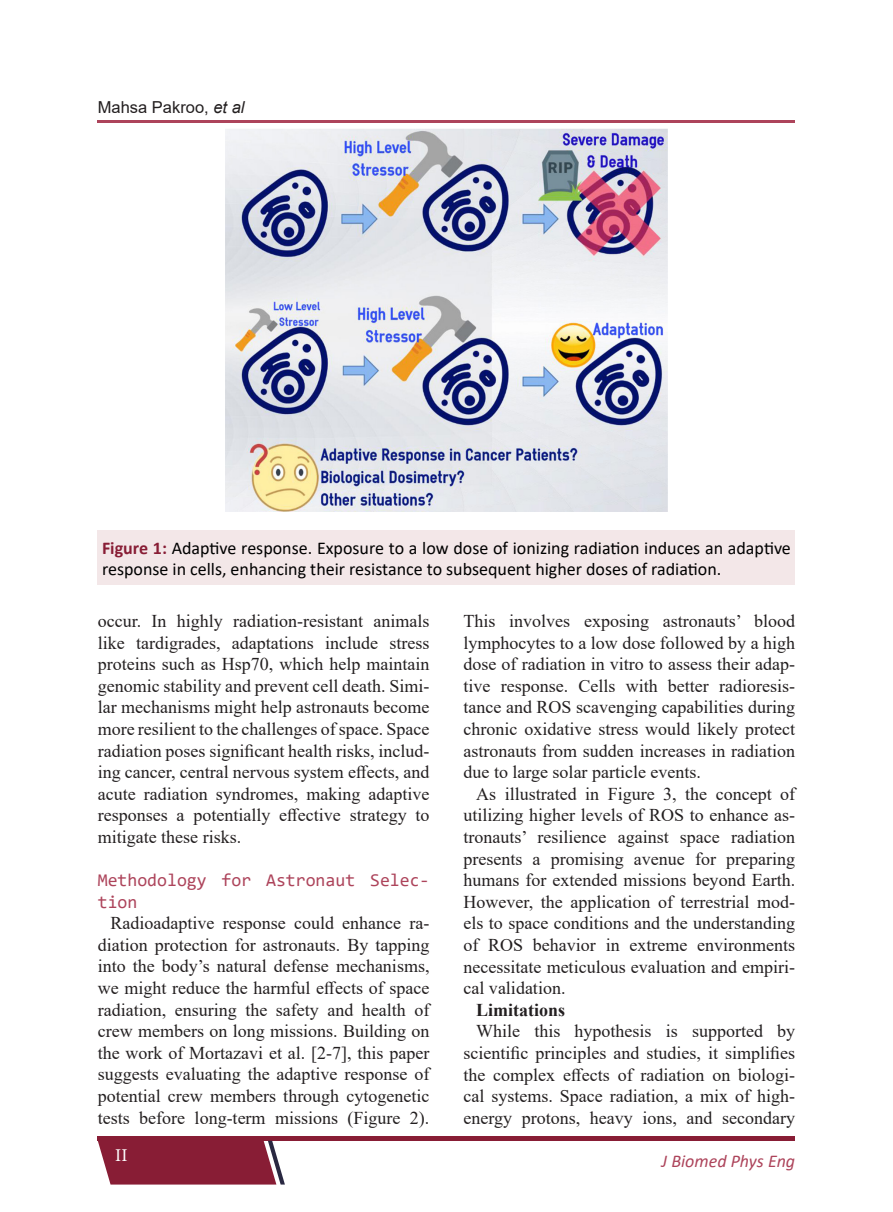
<style>
.page{position:relative;width:893px;height:1212px;background:#fff}
.page>*{position:absolute;margin:0;border:0;box-sizing:border-box;transform-origin:0 0}
.Body{font:18px/21.6px "Times New Roman";color:#231f20;text-align:justify}
.Figure{font:18px/21.6px "Calibri";color:#000}
.Body-2{font:18px/21.5px "Consolas";color:#ad445b}
.t1{font:italic 18px "Calibri";color:#ad445b}
.Body-3{font:700 18px "Times New Roman";color:#231f20}
.t2{font:18px "Minion Pro";color:#fff}
.Running_Author{font:16.5px "Arial";color:#231f20}
.s1{font-style:italic}
.s2{font-weight:700;color:#881d35}
</style>
<div class="page">
<div style="left:98px;top:1136px;width:697px;height:5px;background:#881d35"></div>
<svg style="left:98px;top:1141px;width:187px;height:43px"></svg>
<hr style="left:98px;top:120px;width:697px;height:2px;background:#ad445b">
<img style="left:225px;top:129px;width:443px;height:382px">
<div style="left:98px;top:530px;width:697px;height:55px;background:#f3e7e8"></div>
<p class="Running_Author" style="left:98px;top:96px;width:148px">Mahsa Pakroo, <span class="s1">et al</span></p>
<p class="Figure" style="left:102px;top:536px;width:690px"><span class="s2">Figure 1:</span> Adaptive response. Exposure to a low dose of ionizing radiation induces an adaptive response in cells, enhancing their resistance to subsequent higher doses of radiation.</p>
<p class="Body" style="left:98px;top:609px;width:333px">occur. In highly radiation-resistant animals like tardigrades, adaptations include stress proteins such as Hsp70, which help maintain genomic stability and prevent cell death. Simi&shy;lar mechanisms might help astronauts become more resilient to the challenges of space. Space radiation poses significant health risks, includ&shy;ing cancer, central nervous system effects, and acute radiation syndromes, making adaptive responses a potentially effective strategy to mitigate these risks.</p>
<p class="Body-2" style="left:98px;top:869px;width:333px">Methodology for Astronaut Selec&shy;tion</p>
<p class="Body" style="left:98px;top:912px;width:333px;text-indent:13px">Radioadaptive response could enhance ra&shy;diation protection for astronauts. By tapping into the body’s natural defense mechanisms, we might reduce the harmful effects of space radiation, ensuring the safety and health of crew members on long missions. Building on the work of Mortazavi et al. [2-7], this paper suggests evaluating the adaptive response of potential crew members through cytogenetic tests before long-term missions (Figure 2).</p>
<p class="t2" style="left:115px;top:1143px;width:14px">II</p>
<p class="Body" style="left:463px;top:609px;width:333px">This involves exposing astronauts’ blood lymphocytes to a low dose followed by a high dose of radiation in vitro to assess their adap&shy;tive response. Cells with better radioresis&shy;tance and ROS scavenging capabilities during chronic oxidative stress would likely protect astronauts from sudden increases in radiation due to large solar particle events.</p>
<p class="Body" style="left:463px;top:782px;width:333px;text-indent:13px">As illustrated in Figure 3, the concept of utilizing higher levels of ROS to enhance as&shy;tronauts’ resilience against space radiation presents a promising avenue for preparing humans for extended missions beyond Earth.<br>However, the application of terrestrial mod&shy;els to space conditions and the understanding of ROS behavior in extreme environments necessitate meticulous evaluation and empiri&shy;cal validation.</p>
<p class="Body-3" style="left:476px;top:997px;width:91px">Limitations</p>
<p class="Body" style="left:463px;top:1020px;width:333px;text-indent:13px">While this hypothesis is supported by scientific principles and studies, it simplifies the complex effects of radiation on biologi&shy;cal systems. Space radiation, a mix of high&shy;energy protons, heavy ions, and secondary</p>
<p class="t1" style="left:661px;top:1148px;width:135px">J Biomed Phys Eng</p>
</div>
